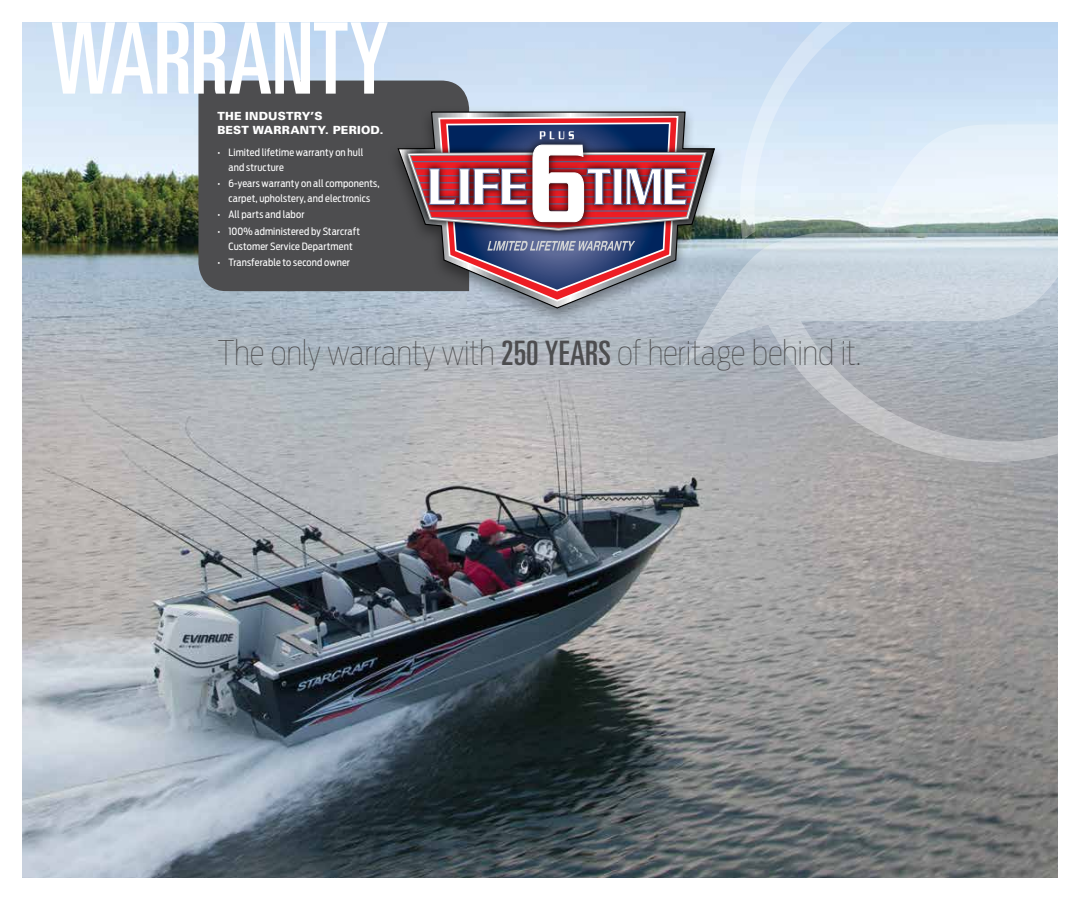
<style>
.page{position:relative;width:1080px;height:900px;background:#fff}
.page>*{position:absolute;margin:0;border:0;box-sizing:border-box;transform-origin:0 0}
.t1{font:ultra-condensed 98.75px "Univers";letter-spacing:-.005em;color:#fff}
.t2{font:100 33.75px "Antenna Cond";letter-spacing:-.01em;color:#4d4d4f}
.t3{font:900 11.25px/14.4px "Univers";letter-spacing:.015em;color:#fff}
.t4{font:10px/15px "Antenna Cond";letter-spacing:.015em;color:#fff;text-align:center}
.s1{font-family:"Univers";font-weight:400;font-stretch:ultra-condensed}
</style>
<div class="page">
<img style="left:22px;top:22px;width:1036px;height:856px">
<svg style="left:740px;top:22px;width:318px;height:133px;background:#cce0f4"></svg>
<svg style="left:683px;top:155px;width:375px;height:307px;background:#bdc6cc"></svg>
<div style="left:198px;top:81px;width:271px;height:210px;background:#4d4d4f"></div>
<div style="left:387px;top:106px;width:338px;height:219px;background:#000;opacity:.4"></div>
<svg style="left:397px;top:111px;width:319px;height:198px;background:#959ea8"></svg>
<svg style="left:437px;top:115px;width:242px;height:187px;background:#bf9ea6"></svg>
<img style="left:397px;top:142px;width:319px;height:99px">
<img style="left:406px;top:121px;width:302px;height:171px">
<h1 class="t1" style="left:50px;top:2px;width:340px">WARRANTY</h1>
<p class="t3" style="left:217px;top:108px;width:168px">THE INDUSTRY’S<br>BEST WARRANTY. PERIOD.</p>
<p class="t4" style="left:229px;top:145px;width:136px;text-align:left;text-indent:-11px">• Limited lifetime warranty on hull and structure</p>
<p class="t4" style="left:217px;top:176px;width:164px">• 6-years warranty on all components, carpet, upholstery, and electronics</p>
<p class="t4" style="left:217px;top:207px;width:89px">• All parts and labor</p>
<p class="t4" style="left:217px;top:224px;width:144px">• 100% administered by Starcraft<br>Customer Service Department</p>
<p class="t4" style="left:217px;top:255px;width:134px">• Transferable to second owner</p>
<h2 class="t2" style="left:217px;top:332px;width:645px">The only warranty with <span class="s1">250 YEARS</span> of heritage behind it.</h2>
</div>
